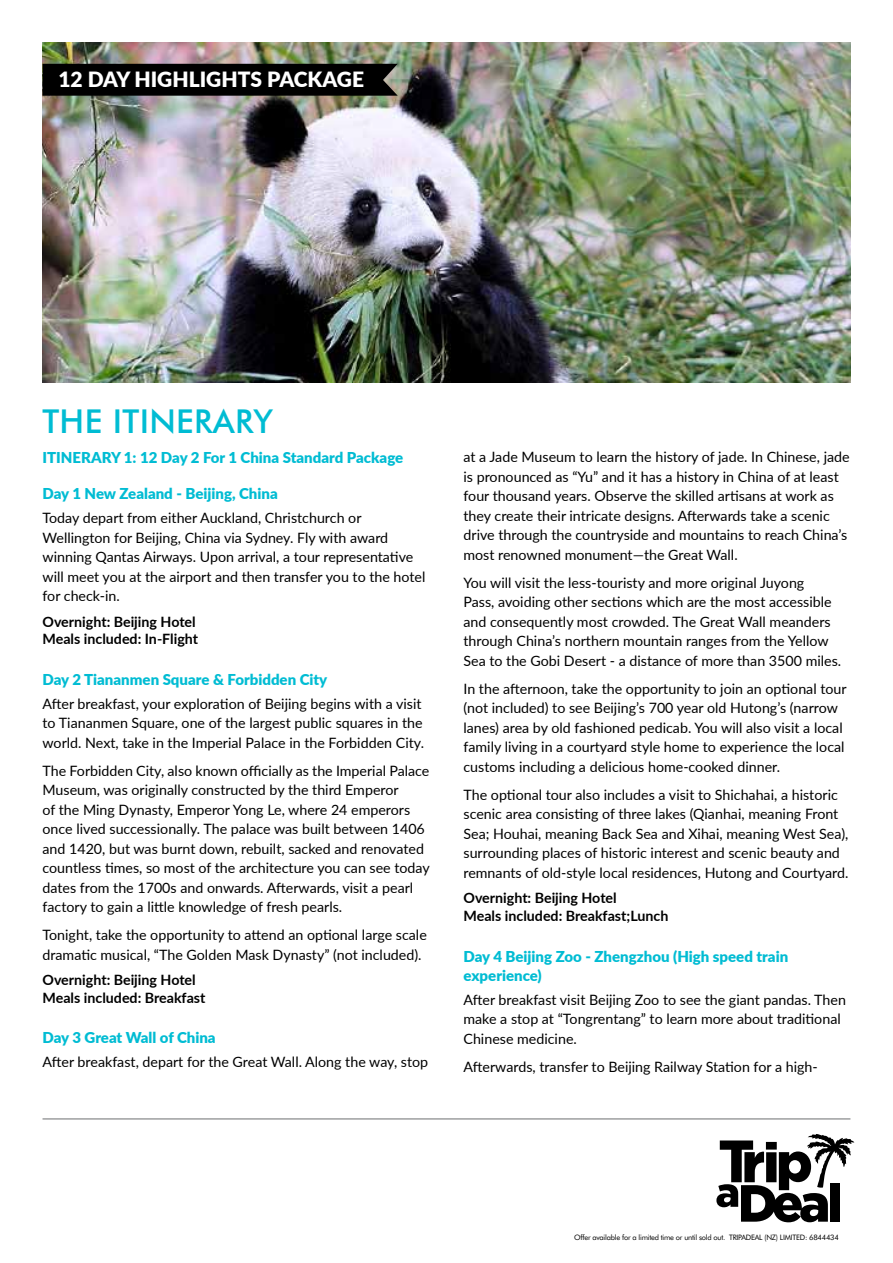
<style>
.page{position:relative;width:893px;height:1263px;background:#fff}
.page>*{position:absolute;margin:0;border:0;box-sizing:border-box;transform-origin:0 0}
.t1{font:500 33px "Futura BT";letter-spacing:.01em;color:#00bcd3}
.t2{font:900 21px "Lato";color:#fff}
.t3{font:900 15px/19.5px "Lato";color:#00bcd3}
.t4{font:14.25px/19.5px "Lato";color:#000}
.t5{font:700 14.25px/17.2px "Lato";color:#000}
.t6{font:7.5px "Futura BT";letter-spacing:-.03em;color:#000}
</style>
<div class="page">
<svg style="left:716px;top:1134px;width:138px;height:88px"></svg>
<hr style="left:43px;top:1119px;width:807px;height:1px;background:#6d6e71">
<img style="left:43px;top:43px;width:807px;height:340px">
<div style="left:43px;top:64px;width:355px;height:32px;background:#000"></div>
<h2 class="t2" style="left:58px;top:63px;width:307px">12 DAY HIGHLIGHTS PACKAGE</h2>
<h1 class="t1" style="left:43px;top:402px;width:232px">THE ITINERARY</h1>
<p class="t3" style="left:43px;top:447px;width:362px">ITINERARY 1: 12 Day 2 For 1 China Standard Package</p>
<p class="t3" style="left:43px;top:483px;width:237px">Day 1 New Zealand - Beijing, China</p>
<p class="t4" style="left:43px;top:508px;width:384px">Today depart from either Auckland, Christchurch or Wellington for Beijing, China via Sydney. Fly with award winning Qantas Airways. Upon arrival, a tour representative will meet you at the airport and then transfer you to the hotel for check-in.</p>
<p class="t5" style="left:43px;top:612px;width:157px">Overnight: Beijing Hotel<br>Meals included: In-Flight</p>
<p class="t3" style="left:43px;top:669px;width:286px">Day 2 Tiananmen Square &amp; Forbidden City</p>
<p class="t4" style="left:43px;top:693px;width:383px">After breakfast, your exploration of Beijing begins with a visit to Tiananmen Square, one of the largest public squares in the world. Next, take in the Imperial Palace in the Forbidden City.</p>
<p class="t4" style="left:43px;top:760px;width:389px">The Forbidden City, also known officially as the Imperial Palace Museum, was originally constructed by the third Emperor<br>of the Ming Dynasty, Emperor Yong Le, where 24 emperors once lived successionally. The palace was built between 1406 and 1420, but was burnt down, rebuilt, sacked and renovated countless times, so most of the architecture you can see today dates from the 1700s and onwards. Afterwards, visit a pearl factory to gain a little knowledge of fresh pearls.</p>
<p class="t4" style="left:43px;top:924px;width:386px">Tonight, take the opportunity to attend an optional large scale dramatic musical, “The Golden Mask Dynasty” (not included).</p>
<p class="t5" style="left:43px;top:971px;width:164px">Overnight: Beijing Hotel<br>Meals included: Breakfast</p>
<p class="t3" style="left:43px;top:1027px;width:175px">Day 3 Great Wall of China</p>
<p class="t4" style="left:43px;top:1052px;width:387px">After breakfast, depart for the Great Wall. Along the way, stop</p>
<p class="t4" style="left:463px;top:447px;width:388px">at a Jade Museum to learn the history of jade. In Chinese, jade is pronounced as “Yu” and it has a history in China of at least four thousand years. Observe the skilled artisans at work as they create their intricate designs. Afterwards take a scenic drive through the countryside and mountains to reach China’s most renowned monument—the Great Wall.</p>
<p class="t4" style="left:463px;top:572px;width:379px">You will visit the less-touristy and more original Juyong<br>Pass, avoiding other sections which are the most accessible and consequently most crowded. The Great Wall meanders through China’s northern mountain ranges from the Yellow Sea to the Gobi Desert - a distance of more than 3500 miles.</p>
<p class="t4" style="left:463px;top:678px;width:385px">In the afternoon, take the opportunity to join an optional tour (not included) to see Beijing’s 700 year old Hutong’s (narrow lanes) area by old fashioned pedicab. You will also visit a local family living in a courtyard style home to experience the local customs including a delicious home-cooked dinner.</p>
<p class="t4" style="left:463px;top:784px;width:386px">The optional tour also includes a visit to Shichahai, a historic scenic area consisting of three lakes (Qianhai, meaning Front Sea; Houhai, meaning Back Sea and Xihai, meaning West Sea), surrounding places of historic interest and scenic beauty and remnants of old-style local residences, Hutong and Courtyard.</p>
<p class="t5" style="left:463px;top:889px;width:206px">Overnight: Beijing Hotel<br>Meals included: Breakfast;Lunch</p>
<p class="t3" style="left:463px;top:946px;width:326px">Day 4 Beijing Zoo - Zhengzhou (High speed train experience)</p>
<p class="t4" style="left:463px;top:989px;width:384px">After breakfast visit Beijing Zoo to see the giant pandas. Then make a stop at “Tongrentang” to learn more about traditional<br>Chinese medicine.</p>
<p class="t4" style="left:463px;top:1056px;width:356px">Afterwards, transfer to Beijing Railway Station for a high-</p>
<p class="t6" style="left:574px;top:1232px;width:266px">Offer available for a limited time or until sold out. TRIPADEAL (NZ) LIMITED: 6844434</p>
</div>
